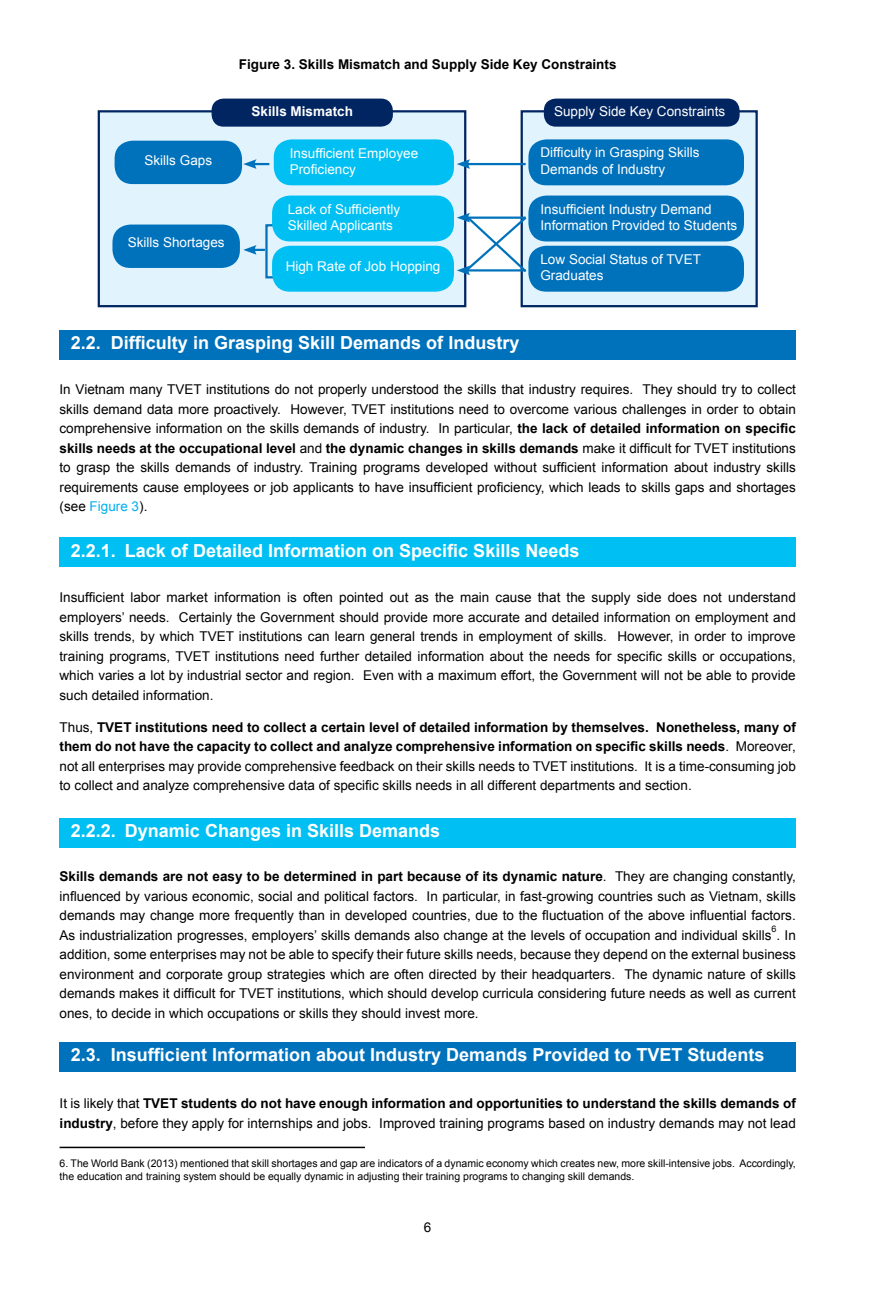
<style>
.page{position:relative;width:881px;height:1293px;background:#fff}
.page>*{position:absolute;margin:0;border:0;box-sizing:border-box;transform-origin:0 0}
.t1{font:700 18px "Arial";color:#fff}
.t2{font:13.5px/19.5px "Arial";color:#000;text-align:justify}
.t3{font:13.5px/16.2px "Arial";color:#fff}
.t4{font:700 13.5px "Arial";color:#000}
.t5{font:700 13.5px "Arial";color:#fff}
.t6{font:10.5px/12.6px "Arial";color:#000}
.t7{font:9px "Arial";color:#000}
.s1{font-weight:700}
.s2{color:#00aeef}
</style>
<div class="page">
<div style="left:60px;top:330px;width:735px;height:29px;background:#0072bc"></div>
<div style="left:60px;top:1041px;width:735px;height:30px;background:#0072bc"></div>
<div style="left:60px;top:537px;width:735px;height:30px;background:#00c0f3"></div>
<div style="left:60px;top:817px;width:735px;height:30px;background:#00c0f3"></div>
<hr style="left:60px;top:1146px;width:305px;height:2px;background:#000">
<div style="left:520px;top:110px;width:237px;height:197px;background:#e1f4fd;border:2px solid #002561"></div>
<div style="left:98px;top:110px;width:368px;height:197px;background:#e1f4fd;border:2px solid #002561"></div>
<div style="left:543px;top:99px;width:196px;height:28px;background:#002561;border-radius:12px"></div>
<div style="left:528px;top:139px;width:215px;height:46px;background:#0072bc;border-radius:18px"></div>
<div style="left:528px;top:195px;width:215px;height:46px;background:#0072bc;border-radius:18px"></div>
<div style="left:528px;top:246px;width:215px;height:46px;background:#0072bc;border-radius:18px"></div>
<div style="left:211px;top:99px;width:182px;height:28px;background:#002561;border-radius:12px"></div>
<hr style="left:466px;top:163px;width:59px;height:2px;background:#0072bc">
<svg style="left:457px;top:159px;width:13px;height:10px"></svg>
<svg style="left:243px;top:159px;width:26px;height:10px"></svg>
<svg style="left:457px;top:213px;width:70px;height:62px"></svg>
<svg style="left:243px;top:224px;width:57px;height:55px"></svg>
<div style="left:114px;top:141px;width:128px;height:43px;background:#0072bc;border-radius:18px"></div>
<div style="left:112px;top:224px;width:128px;height:44px;background:#0072bc;border-radius:18px"></div>
<div style="left:274px;top:139px;width:180px;height:46px;background:#00c0f3;border-radius:18px"></div>
<div style="left:272px;top:195px;width:182px;height:46px;background:#00c0f3;border-radius:18px"></div>
<div style="left:272px;top:246px;width:182px;height:46px;background:#00c0f3;border-radius:18px"></div>
<p class="t3" style="left:144px;top:153px;width:69px">Skills Gaps</p>
<p class="t3" style="left:128px;top:234px;width:98px">Skills Shortages</p>
<p class="t4" style="left:239px;top:56px;width:379px">Figure 3. Skills Mismatch and Supply Side Key Constraints</p>
<p class="t5" style="left:251px;top:102px;width:103px">Skills Mismatch</p>
<p class="t3" style="left:290px;top:145px;width:130px">Insufficient Employee<br>Proficiency</p>
<p class="t3" style="left:287px;top:201px;width:114px">Lack of Sufficiently<br>Skilled Applicants</p>
<p class="t3" style="left:285px;top:258px;width:156px">High Rate of Job Hopping</p>
<p class="t3" style="left:554px;top:103px;width:173px">Supply Side Key Constraints</p>
<p class="t3" style="left:540px;top:145px;width:161px">Difficulty in Grasping Skills<br>Demands of Industry</p>
<p class="t3" style="left:540px;top:201px;width:198px">Insufficient Industry Demand<br>Information Provided to Students</p>
<p class="t3" style="left:540px;top:251px;width:162px">Low Social Status of TVET<br>Graduates</p>
<h1 class="t1" style="left:71px;top:331px;width:450px">2.2. Difficulty in Grasping Skill Demands of Industry</h1>
<p class="t2" style="left:60px;top:380px;width:737px">In Vietnam many TVET institutions do not properly understood the skills that industry requires. They should try to collect skills demand data more proactively. However, TVET institutions need to overcome various challenges in order to obtain comprehensive information on the skills demands of industry. In particular, <span class="s1">the lack of detailed information on specific skills needs at the occupational level</span> and <span class="s1">the dynamic changes in skills demands</span> make it difficult for TVET institutions to grasp the skills demands of industry. Training programs developed without sufficient information about industry skills requirements cause employees or job applicants to have insufficient proficiency, which leads to skills gaps and shortages (see <span class="s2">Figure 3</span>).</p>
<h1 class="t1" style="left:71px;top:539px;width:510px">2.2.1. Lack of Detailed Information on Specific Skills Needs</h1>
<p class="t2" style="left:60px;top:587px;width:737px">Insufficient labor market information is often pointed out as the main cause that the supply side does not understand employers’ needs. Certainly the Government should provide more accurate and detailed information on employment and skills trends, by which TVET institutions can learn general trends in employment of skills. However, in order to improve training programs, TVET institutions need further detailed information about the needs for specific skills or occupations, which varies a lot by industrial sector and region. Even with a maximum effort, the Government will not be able to provide such detailed information.</p>
<p class="t2" style="left:60px;top:717px;width:737px">Thus, <span class="s1">TVET institutions need to collect a certain level of detailed information by themselves. Nonetheless, many of them do not have the capacity to collect and analyze comprehensive information on specific skills needs</span>. Moreover, not all enterprises may provide comprehensive feedback on their skills needs to TVET institutions. It is a time-consuming job to collect and analyze comprehensive data of specific skills needs in all different departments and section.</p>
<h1 class="t1" style="left:71px;top:819px;width:371px">2.2.2. Dynamic Changes in Skills Demands</h1>
<p class="t2" style="left:60px;top:866px;width:737px"><span class="s1">Skills demands are not easy to be determined in part because of its dynamic nature</span>. They are changing constantly, influenced by various economic, social and political factors. In particular, in fast-growing countries such as Vietnam, skills demands may change more frequently than in developed countries, due to the fluctuation of the above influential factors.<br>As industrialization progresses, employers’ skills demands also change at the levels of occupation and individual skills . In</p>
<p class="t7" style="left:771px;top:923px;width:7px">6</p>
<p class="t2" style="left:60px;top:945px;width:737px">addition, some enterprises may not be able to specify their future skills needs, because they depend on the external business environment and corporate group strategies which are often directed by their headquarters. The dynamic nature of skills demands makes it difficult for TVET institutions, which should develop curricula considering future needs as well as current ones, to decide in which occupations or skills they should invest more.</p>
<h1 class="t1" style="left:71px;top:1043px;width:695px">2.3. Insufficient Information about Industry Demands Provided to TVET Students</h1>
<p class="t2" style="left:60px;top:1094px;width:737px">It is likely that <span class="s1">TVET students do not have enough information and opportunities to understand the skills demands of industry</span>, before they apply for internships and jobs. Improved training programs based on industry demands may not lead</p>
<p class="t6" style="left:60px;top:1157px;width:737px">6. The World Bank (2013) mentioned that skill shortages and gap are indicators of a dynamic economy which creates new, more skill-intensive jobs. Accordingly, the education and training system should be equally dynamic in adjusting their training programs to changing skill demands.</p>
<p class="t2" style="left:424px;top:1217px;width:9px">6</p>
</div>
